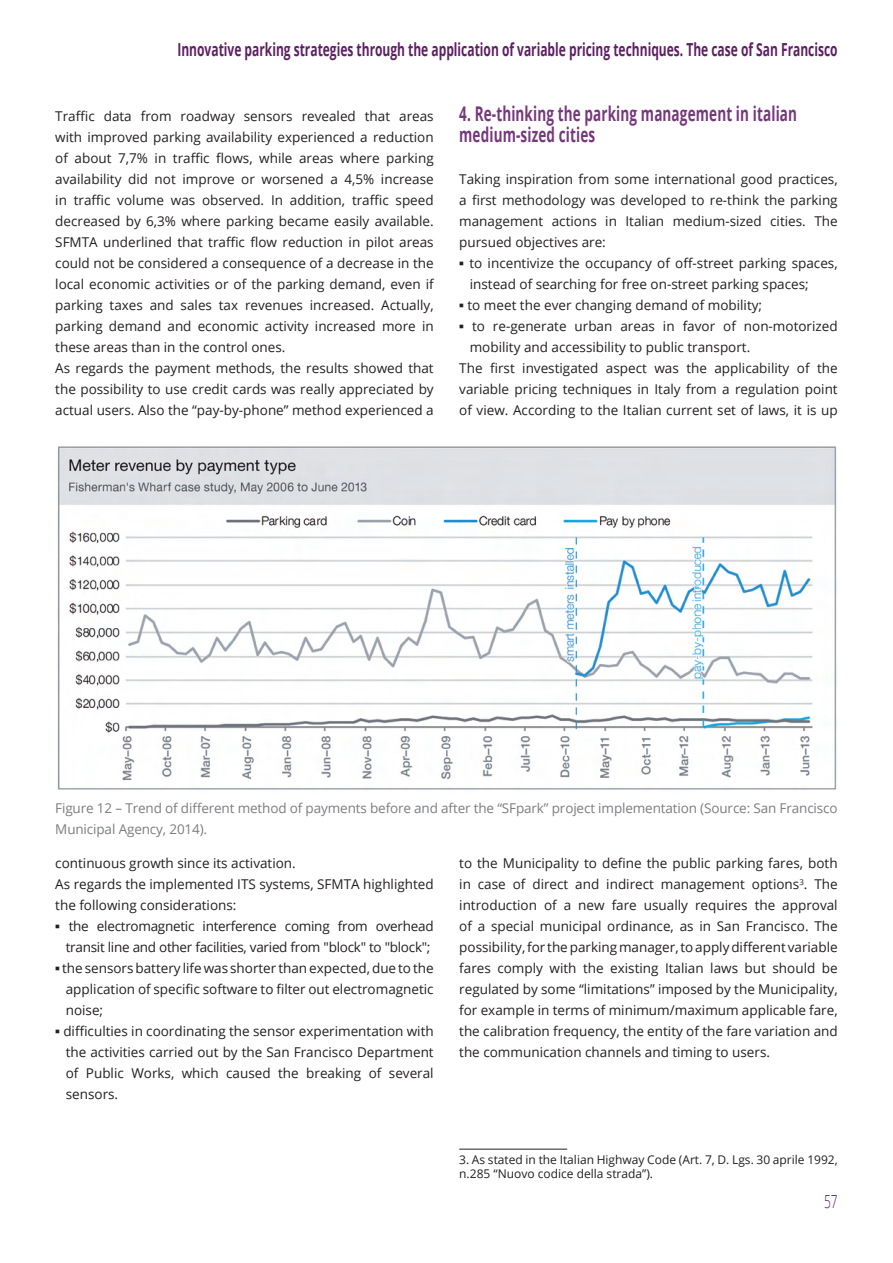
<style>
.page{position:relative;width:893px;height:1263px;background:#fff}
.page>*{position:absolute;margin:0;border:0;box-sizing:border-box;transform-origin:0 0}
.t1{font:700 20.25px/21px "Open Sans";letter-spacing:.01em;color:#76377c;scale:.67 1}
.t2{font:700 18px "Open Sans";color:#5e1f64;scale:.67 1}
.t3{font:300 18px "Open Sans";color:#5e1f64;scale:.67 1}
.t4{font:13.5px/21px "Open Sans";color:#231f20;text-align:justify}
.t5{font:13.5px/21px "Open Sans";letter-spacing:-.01em;color:#7b7d82}
.t6{font:13.5px/21px "Open Sans";letter-spacing:-.02em;color:#231f20;text-align:center}
.t7{font:12px/14.4px "Open Sans";color:#231f20}
.s1{font-family:"Garamond"}
</style>
<div class="page">
<img style="left:57px;top:446px;width:780px;height:344px">
<hr style="left:459px;top:1149px;width:108px;height:1px;background:#231f20">
<h2 class="t2" style="left:177px;top:37px;width:987px">Innovative parking strategies through the application of variable pricing techniques. The case of San Francisco</h2>
<p class="t4" style="left:55px;top:105px;width:380px;text-align:left">Traffic data from roadway sensors revealed that areas with improved parking availability experienced a reduction of about 7,7% in traffic flows, while areas where parking availability did not improve or worsened a 4,5% increase in traffic volume was observed. In addition, traffic speed decreased by 6,3% where parking became easily available.<br>SFMTA underlined that traffic flow reduction in pilot areas could not be considered a consequence of a decrease in the local economic activities or of the parking demand, even if parking taxes and sales tax revenues increased. Actually, parking demand and economic activity increased more in these areas than in the control ones.<br>As regards the payment methods, the results showed that the possibility to use credit cards was really appreciated by actual users. Also the “pay-by-phone” method experienced a</p>
<h1 class="t1" style="left:459px;top:103px;width:506px">4. Re-thinking the parking management in italian medium-sized cities</h1>
<p class="t4" style="left:459px;top:168px;width:380px">Taking inspiration from some international good practices, a first methodology was developed to re-think the parking management actions in Italian medium-sized cities. The pursued objectives are:</p>
<p class="t4" style="left:470px;top:252px;width:369px;text-indent:-11px"><span class="s1">▪</span> to incentivize the occupancy of off-street parking spaces, instead of searching for free on-street parking spaces;</p>
<p class="t4" style="left:459px;top:294px;width:304px"><span class="s1">▪</span> to meet the ever changing demand of mobility;</p>
<p class="t4" style="left:459px;top:315px;width:380px"><span class="s1">▪</span> to re-generate urban areas in favor of non-motorized</p>
<p class="t4" style="left:470px;top:336px;width:282px">mobility and accessibility to public transport.</p>
<p class="t4" style="left:459px;top:357px;width:380px">The first investigated aspect was the applicability of the</p>
<p class="t4" style="left:459px;top:378px;width:380px">variable pricing techniques in Italy from a regulation point</p>
<p class="t4" style="left:459px;top:399px;width:380px">of view. According to the Italian current set of laws, it is up</p>
<p class="t5" style="left:55px;top:797px;width:784px">Figure 12 – Trend of different method of payments before and after the “SFpark” project implementation (Source: San Francisco<br>Municipal Agency, 2014).</p>
<p class="t4" style="left:55px;top:852px;width:380px;text-align:left">continuous growth since its activation.<br>As regards the implemented ITS systems, SFMTA highlighted the following considerations:</p>
<p class="t6" style="left:55px;top:915px;width:380px"><span class="s1">▪</span> the electromagnetic interference coming from overhead transit line and other facilities, varied from "block" to "block";</p>
<p class="t4" style="left:66px;top:957px;width:369px;text-indent:-11px"><span class="s1">▪</span> the sensors battery life was shorter than expected, due to the application of specific software to filter out electromagnetic noise;</p>
<p class="t4" style="left:66px;top:1020px;width:369px;text-indent:-11px"><span class="s1">▪</span> difficulties in coordinating the sensor experimentation with the activities carried out by the San Francisco Department of Public Works, which caused the breaking of several sensors.</p>
<p class="t4" style="left:459px;top:852px;width:380px">to the Municipality to define the public parking fares, both in case of direct and indirect management options<sup>3</sup>. The introduction of a new fare usually requires the approval of a special municipal ordinance, as in San Francisco. The possibility, for the parking manager, to apply different variable fares comply with the existing Italian laws but should be regulated by some “limitations” imposed by the Municipality, for example in terms of minimum/maximum applicable fare, the calibration frequency, the entity of the fare variation and the communication channels and timing to users.</p>
<p class="t7" style="left:459px;top:1152px;width:380px">3. As stated in the Italian Highway Code (Art. 7, D. Lgs. 30 aprile 1992, n.285 “Nuovo codice della strada”).</p>
<h2 class="t3" style="left:824px;top:1189px;width:22px">57</h2>
</div>
